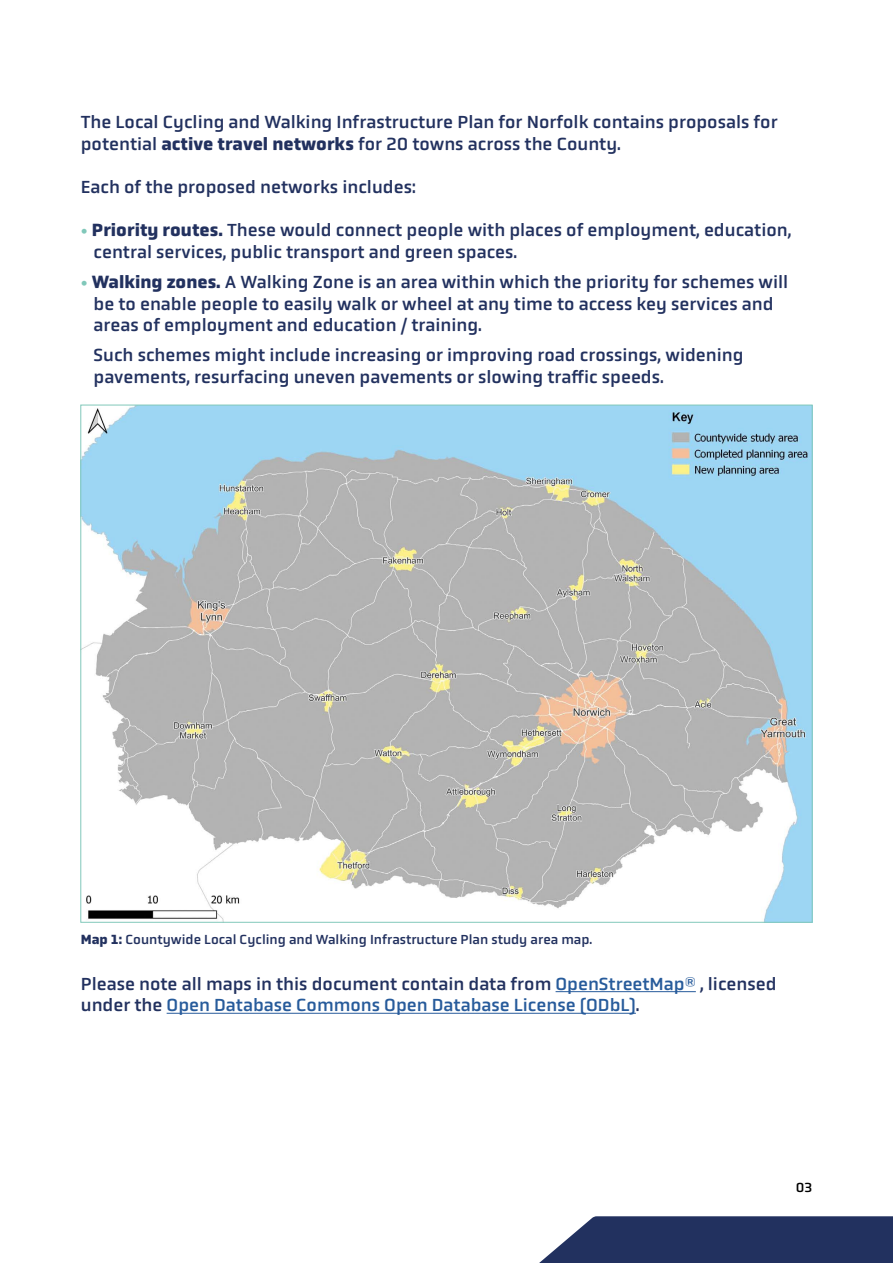
<style>
.page{position:relative;width:893px;height:1263px;background:#fff}
.page>*{position:absolute;margin:0;border:0;box-sizing:border-box;transform-origin:0 0}
.Body_Copy{font:18px/21.6px "Obvia";color:#22315f}
.Body_Copy-2{font:13.5px "Obvia";color:#22315f}
.t1{font:13.5px "Obvia";color:#000}
.s1{font-weight:700}
.s2{color:#81c8ba}
.s3{color:#275b9b}
</style>
<div class="page">
<svg style="left:539px;top:1216px;width:354px;height:47px;background:#34426c"></svg>
<img style="left:82px;top:407px;width:729px;height:514px">
<hr style="left:556px;top:991px;width:140px;height:1px;background:#275b9b">
<hr style="left:167px;top:1013px;width:469px;height:1px;background:#275b9b">
<p class="Body_Copy" style="left:81px;top:111px;width:698px">The Local Cycling and Walking Infrastructure Plan for Norfolk contains proposals for</p>
<p class="Body_Copy" style="left:81px;top:133px;width:542px">potential <span class="s1">active travel networks</span> for 20 towns across the County.</p>
<p class="Body_Copy" style="left:81px;top:176px;width:336px">Each of the proposed networks includes:</p>
<p class="Body_Copy" style="left:94px;top:219px;width:699px;text-indent:-13px"><span class="s2">•</span> <span class="s1">Priority routes.</span> These would connect people with places of employment, education, central services, public transport and green spaces.</p>
<p class="Body_Copy" style="left:94px;top:271px;width:696px;text-indent:-13px"><span class="s2">•</span> <span class="s1">Walking zones.</span> A Walking Zone is an area within which the priority for schemes will be to enable people to easily walk or wheel at any time to access key services and areas of employment and education / training.</p>
<p class="Body_Copy" style="left:94px;top:344px;width:651px">Such schemes might include increasing or improving road crossings, widening pavements, resurfacing uneven pavements or slowing traffic speeds.</p>
<p class="Body_Copy-2" style="left:81px;top:931px;width:513px"><span class="s1">Map 1:</span> Countywide Local Cycling and Walking Infrastructure Plan study area map.</p>
<p class="Body_Copy" style="left:81px;top:973px;width:697px">Please note all maps in this document contain data from <span class="s3">OpenStreetMap®</span> , licensed under the <span class="s3">Open Database Commons Open Database License (ODbL)</span>.</p>
<p class="t1" style="left:796px;top:1180px;width:18px">03</p>
</div>
